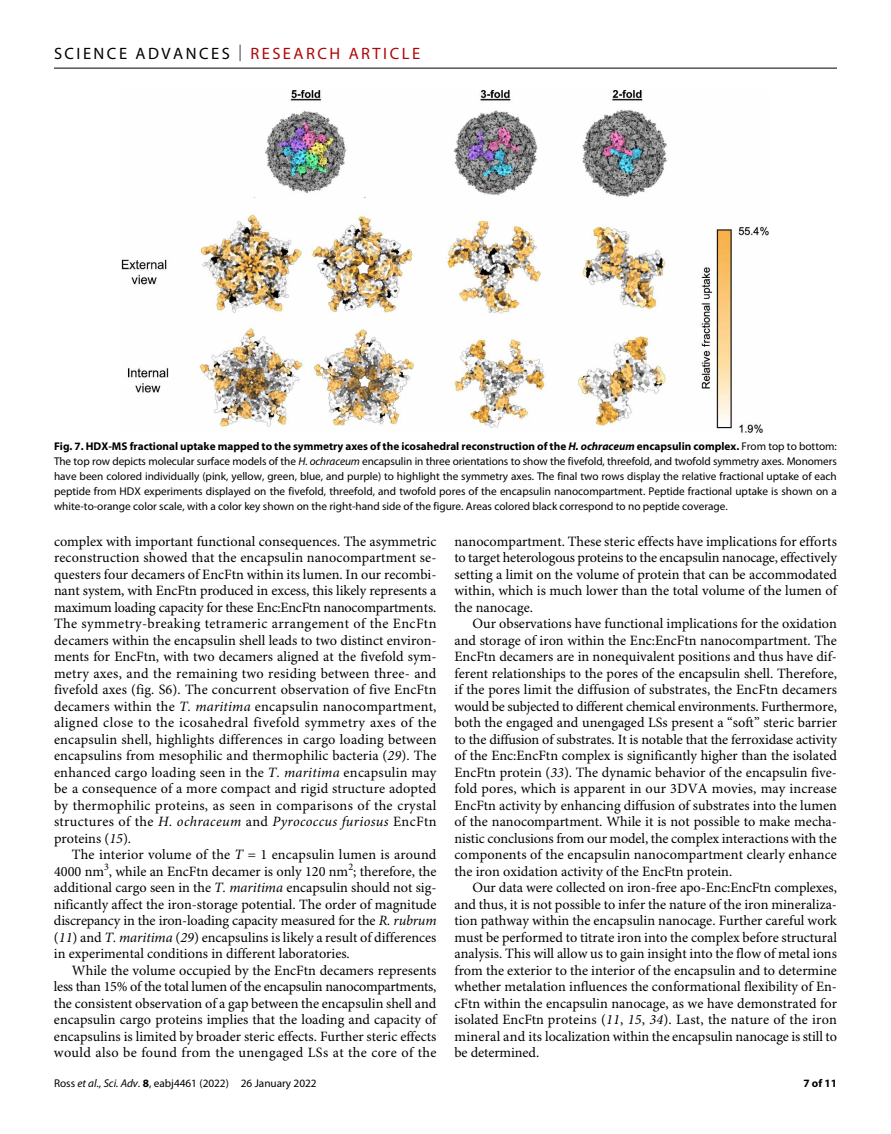
<style>
.page{position:relative;width:891px;height:1134px;background:#fff}
.page>*{position:absolute;margin:0;border:0;box-sizing:border-box;transform-origin:0 0}
.t1{font:16.5px "Myriad Pro";letter-spacing:.15em;color:#000}
.t2{font:14.25px/16.5px "Minion Pro";color:#000;text-align:justify}
.t3{font:11.25px/15px "Myriad Pro";color:#000;text-align:justify}
.t4{font:700 11.25px "Myriad Pro";color:#000}
.s1{font-weight:300}
.s2{color:#b10508}
.s3{font-weight:700}
.s4{font-weight:700;font-style:italic}
.s5{font-style:italic}
</style>
<div class="page">
<hr style="left:54px;top:68px;width:783px;height:1px;background:#000">
<img style="left:122px;top:90px;width:647px;height:343px">
<p class="t1" style="left:54px;top:40px;width:368px">SCIENCE ADVANCES <span class="s1">|</span> <span class="s2">RESEARCH ARTICLE</span></p>
<p class="t3" style="left:54px;top:439px;width:785px"><span class="s3">Fig. 7. HDX-MS fractional uptake mapped to the symmetry axes of the icosahedral reconstruction of the</span> <span class="s4">H. ochraceum</span> <span class="s3">encapsulin complex.</span> From top to bottom:<br>The top row depicts molecular surface models of the <span class="s5">H. ochraceum</span> encapsulin in three orientations to show the fivefold, threefold, and twofold symmetry axes. Monomers have been colored individually (pink, yellow, green, blue, and purple) to highlight the symmetry axes. The final two rows display the relative fractional uptake of each peptide from HDX experiments displayed on the fivefold, threefold, and twofold pores of the encapsulin nanocompartment. Peptide fractional uptake is shown on a white-to-orange color scale, with a color key shown on the right-hand side of the figure. Areas colored black correspond to no peptide coverage.</p>
<p class="t2" style="left:54px;top:534px;width:384px">complex with important functional consequences. The asymmetric reconstruction showed that the encapsulin nanocompartment se&shy;questers four decamers of EncFtn within its lumen. In our recombi&shy;nant system, with EncFtn produced in excess, this likely represents a maximum loading capacity for these Enc:EncFtn nanocompartments.<br>The symmetry-breaking tetrameric arrangement of the EncFtn decamers within the encapsulin shell leads to two distinct environ&shy;ments for EncFtn, with two decamers aligned at the fivefold sym&shy;metry axes, and the remaining two residing between three- and fivefold axes (fig. S6). The concurrent observation of five EncFtn decamers within the <span class="s5">T. maritima</span> encapsulin nanocompartment, aligned close to the icosahedral fivefold symmetry axes of the encapsulin shell, highlights differences in cargo loading between encapsulins from mesophilic and thermophilic bacteria (<span class="s5">29</span>). The enhanced cargo loading seen in the <span class="s5">T. maritima</span> encapsulin may be a consequence of a more compact and rigid structure adopted by thermophilic proteins, as seen in comparisons of the crystal structures of the <span class="s5">H. ochraceum</span> and <span class="s5">Pyrococcus furiosus</span> EncFtn proteins (<span class="s5">15</span>).</p>
<p class="t2" style="left:54px;top:848px;width:384px;text-indent:18px">The interior volume of the <span class="s5">T =</span> 1 encapsulin lumen is around 4000 nm<sup>3</sup>, while an EncFtn decamer is only 120 nm<sup>2</sup>; therefore, the additional cargo seen in the <span class="s5">T. maritima</span> encapsulin should not sig&shy;nificantly affect the iron-storage potential. The order of magnitude discrepancy in the iron-loading capacity measured for the <span class="s5">R. rubrum </span>(<span class="s5">11</span>) and <span class="s5">T. maritima</span> (<span class="s5">29</span>) encapsulins is likely a result of differences in experimental conditions in different laboratories.</p>
<p class="t2" style="left:54px;top:963px;width:384px;text-indent:18px">While the volume occupied by the EncFtn decamers represents less than 15% of the total lumen of the encapsulin nanocompartments, the consistent observation of a gap between the encapsulin shell and encapsulin cargo proteins implies that the loading and capacity of encapsulins is limited by broader steric effects. Further steric effects would also be found from the unengaged LSs at the core of the</p>
<p class="t3" style="left:54px;top:1076px;width:264px">Ross <span class="s5">et al</span>., <span class="s5">Sci. Adv.</span> <span class="s3">8</span>, eabj4461 (2022) 26 January 2022</p>
<p class="t2" style="left:454px;top:534px;width:384px">nanocompartment. These steric effects have implications for efforts to target heterologous proteins to the encapsulin nanocage, effectively setting a limit on the volume of protein that can be accommodated within, which is much lower than the total volume of the lumen of the nanocage.</p>
<p class="t2" style="left:454px;top:617px;width:384px;text-indent:18px">Our observations have functional implications for the oxidation and storage of iron within the Enc:EncFtn nanocompartment. The EncFtn decamers are in nonequivalent positions and thus have dif&shy;ferent relationships to the pores of the encapsulin shell. Therefore, if the pores limit the diffusion of substrates, the EncFtn decamers would be subjected to different chemical environments. Furthermore, both the engaged and unengaged LSs present a “soft” steric barrier to the diffusion of substrates. It is notable that the ferroxidase activity of the Enc:EncFtn complex is significantly higher than the isolated EncFtn protein (<span class="s5">33</span>). The dynamic behavior of the encapsulin five&shy;fold pores, which is apparent in our 3DVA movies, may increase EncFtn activity by enhancing diffusion of substrates into the lumen of the nanocompartment. While it is not possible to make mecha&shy;nistic conclusions from our model, the complex interactions with the components of the encapsulin nanocompartment clearly enhance the iron oxidation activity of the EncFtn protein.</p>
<p class="t2" style="left:454px;top:881px;width:384px;text-indent:18px">Our data were collected on iron-free apo-Enc:EncFtn complexes, and thus, it is not possible to infer the nature of the iron mineraliza&shy;tion pathway within the encapsulin nanocage. Further careful work must be performed to titrate iron into the complex before structural analysis. This will allow us to gain insight into the flow of metal ions from the exterior to the interior of the encapsulin and to determine whether metalation influences the conformational flexibility of En&shy;cFtn within the encapsulin nanocage, as we have demonstrated for isolated EncFtn proteins (<span class="s5">11</span>, <span class="s5">15</span>, <span class="s5">34</span>). Last, the nature of the iron mineral and its localization within the encapsulin nanocage is still to be determined.</p>
<p class="t4" style="left:803px;top:1074px;width:35px">7 of 11</p>
</div>
